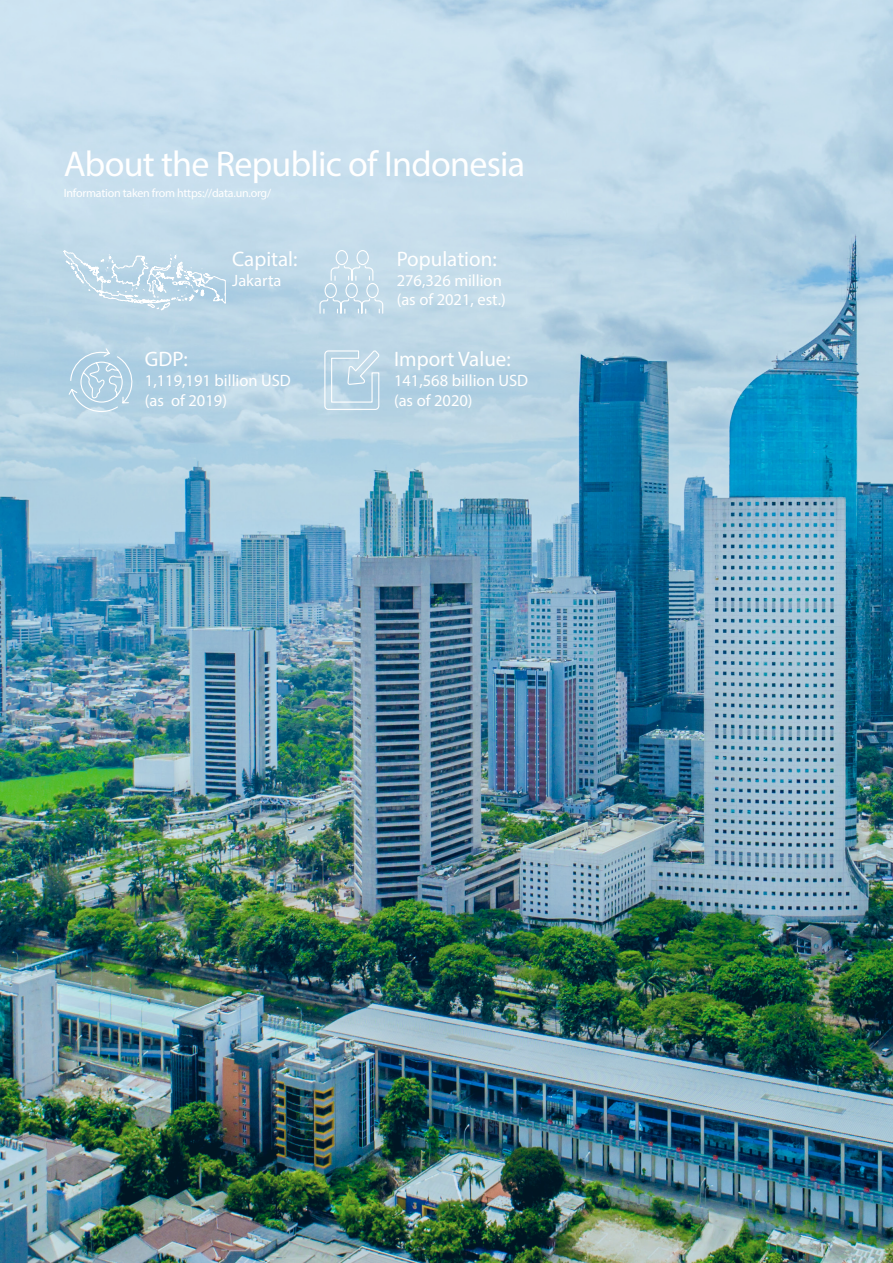
<style>
.page{position:relative;width:893px;height:1263px;background:#fff}
.page>*{position:absolute;margin:0;border:0;box-sizing:border-box;transform-origin:0 0}
.t1{font:36px "Myriad Pro";letter-spacing:-.02em;color:#fff}
.t2{font:21px "Myriad Pro";color:#fff}
.t3{font:16.5px "Myriad Pro";color:#fff}
.t4{font:12px "Myriad Pro";letter-spacing:-.02em;color:#fff}
</style>
<div class="page">
<img style="left:0;top:0;width:893px;height:1263px">
<svg style="left:324px;top:349px;width:57px;height:61px;background:#c2dae8"></svg>
<svg style="left:319px;top:249px;width:65px;height:65px;background:#c7ddeb"></svg>
<svg style="left:64px;top:251px;width:161px;height:59px;background:#c4dbea"></svg>
<svg style="left:68px;top:347px;width:69px;height:70px;background:#b8d5e5"></svg>
<p class="t1" style="left:64px;top:142px;width:463px">About the Republic of Indonesia</p>
<p class="t4" style="left:64px;top:185px;width:209px">Information taken from https://data.un.org/</p>
<p class="t2" style="left:232px;top:246px;width:67px">Capital:</p>
<p class="t3" style="left:232px;top:270px;width:51px">Jakarta</p>
<p class="t2" style="left:145px;top:346px;width:44px">GDP:</p>
<p class="t3" style="left:145px;top:370px;width:147px">1,119,191 billion USD</p>
<p class="t3" style="left:145px;top:390px;width:84px">(as of 2019)</p>
<p class="t2" style="left:397px;top:246px;width:102px">Population:</p>
<p class="t3" style="left:397px;top:270px;width:107px">276,326 million</p>
<p class="t3" style="left:397px;top:290px;width:111px">(as of 2021, est.)</p>
<p class="t2" style="left:394px;top:346px;width:118px">Import Value:</p>
<p class="t3" style="left:394px;top:370px;width:136px">141,568 billion USD</p>
<p class="t3" style="left:394px;top:390px;width:80px">(as of 2020)</p>
</div>
